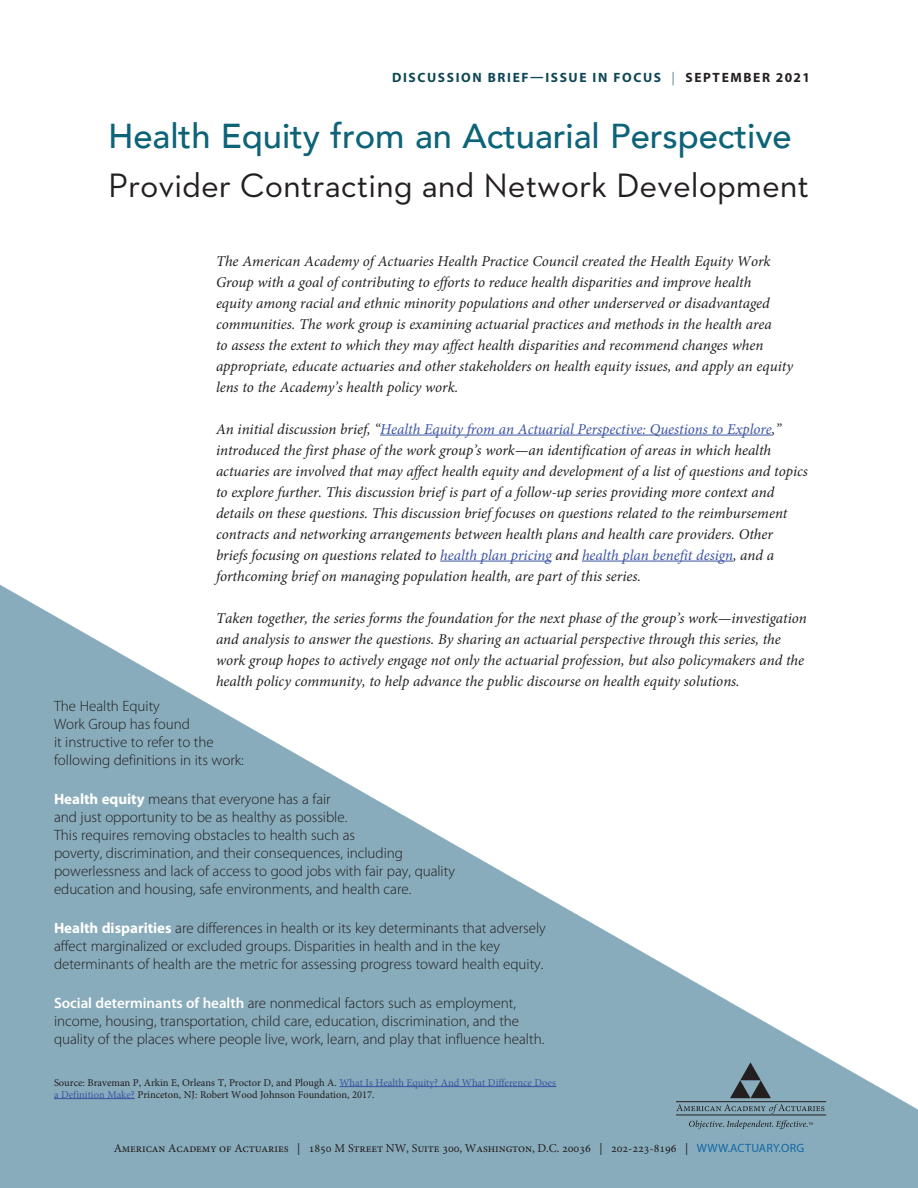
<style>
.page{position:relative;width:918px;height:1188px;background:#fff}
.page>*{position:absolute;margin:0;border:0;box-sizing:border-box;transform-origin:0 0}
.issue_head{font:34.5px "Neutraface 2 Text";color:#231f20}
.main_head{font:500 34.5px "Avenir";color:#0d6378}
.text{font:italic 15px/21px "Minion Pro";color:#231f20}
.no_indent_text{font:300 15px/18px "Myriad Pro";color:#231f20}
.no_indent_text-2{font:700 13.5px "Myriad Pro";letter-spacing:.12em;color:#0e4653}
.no_indent_text-3{font:12px "Minion Pro";letter-spacing:-.01em;color:#231f20}
.footnote{font:10.5px/12px "Minion Pro";color:#231f20}
.s1{font-weight:300}
.s2{color:#231f20}
.s3{color:#3c53a3}
.s4{font-weight:700;color:#fff}
.s5{font-weight:600;color:#fff}
.s6{font-family:"Myriad Pro";color:#1367a8}
</style>
<div class="page">
<img style="left:0;top:434px;width:918px;height:754px">
<svg style="left:730px;top:1062px;width:41px;height:36px"></svg>
<svg style="left:676px;top:1104px;width:148px;height:10px"></svg>
<hr style="left:676px;top:1101px;width:150px;height:1px;background:#231f20">
<hr style="left:676px;top:1115px;width:150px;height:1px;background:#231f20">
<svg style="left:689px;top:1120px;width:124px;height:9px"></svg>
<hr style="left:380px;top:435px;width:392px;height:1px;background:#3c53a3">
<hr style="left:440px;top:561px;width:112px;height:1px;background:#3c53a3">
<hr style="left:582px;top:561px;width:151px;height:1px;background:#3c53a3">
<hr style="left:339px;top:1086px;width:217px;height:1px;background:#3c53a3">
<hr style="left:54px;top:1098px;width:81px;height:1px;background:#3c53a3">
<p class="no_indent_text-2" style="left:392px;top:69px;width:419px">DISCUSSION BRIEF—ISSUE IN FOCUS <span class="s1">|</span> <span class="s2">SEPTEMBER 2021</span></p>
<p class="main_head" style="left:108px;top:106px;width:685px">Health Equity from an Actuarial Perspective</p>
<p class="issue_head" style="left:108px;top:163px;width:703px">Provider Contracting and Network Development</p>
<p class="text" style="left:216px;top:250px;width:579px">The American Academy of Actuaries Health Practice Council created the Health Equity Work Group with a goal of contributing to efforts to reduce health disparities and improve health<br>equity among racial and ethnic minority populations and other underserved or disadvantaged communities. The work group is examining actuarial practices and methods in the health area<br>to assess the extent to which they may affect health disparities and recommend changes when appropriate, educate actuaries and other stakeholders on health equity issues, and apply an equity lens to the Academy’s health policy work.</p>
<p class="text" style="left:216px;top:418px;width:593px">An initial discussion brief, “<span class="s3">Health Equity from an Actuarial Perspective: Questions to Explore</span>,” introduced the first phase of the work group’s work—an identification of areas in which health actuaries are involved that may affect health equity and development of a list of questions and topics to explore further. This discussion brief is part of a follow-up series providing more context and details on these questions. This discussion brief focuses on questions related to the reimbursement contracts and networking arrangements between health plans and health care providers. Other briefs focusing on questions related to <span class="s3">health plan pricing</span> and <span class="s3">health plan benefit design</span>, and a forthcoming brief on managing population health, are part of this series.</p>
<p class="text" style="left:216px;top:607px;width:592px">Taken together, the series forms the foundation for the next phase of the group’s work—investigation and analysis to answer the questions. By sharing an actuarial perspective through this series, the work group hopes to actively engage not only the actuarial profession, but also policymakers and the health policy community, to help advance the public discourse on health equity solutions.</p>
<p class="no_indent_text" style="left:54px;top:697px;width:191px">The Health Equity<br>Work Group has found<br>it instructive to refer to the following definitions in its work:</p>
<p class="no_indent_text" style="left:54px;top:790px;width:402px"><span class="s4">Health equity</span> means that everyone has a fair<br>and just opportunity to be as healthy as possible.<br>This requires removing obstacles to health such as<br>poverty, discrimination, and their consequences, including powerlessness and lack of access to good jobs with fair pay, quality education and housing, safe environments, and health care.</p>
<p class="no_indent_text" style="left:54px;top:919px;width:493px"><span class="s4">Health disparities</span> are differences in health or its key determinants that adversely affect marginalized or excluded groups. Disparities in health and in the key determinants of health are the metric for assessing progress toward health equity.</p>
<p class="no_indent_text" style="left:54px;top:994px;width:492px"><span class="s5">Social determinants of health</span> are nonmedical factors such as employment, income, housing, transportation, child care, education, discrimination, and the quality of the places where people live, work, learn, and play that influence health.</p>
<p class="footnote" style="left:54px;top:1076px;width:503px">Source: Braveman P, Arkin E, Orleans T, Proctor D, and Plough A. <span class="s3">What Is Health Equity? And What Difference Does a Definition Make?</span> Princeton, NJ: Robert Wood Johnson Foundation, 2017.</p>
<p class="no_indent_text-3" style="left:114px;top:1140px;width:692px">American Academy of Actuaries | 1850 M Street NW, Suite 300, Washington, D.C. 20036 | 202-223-8196 | <span class="s6">WWW.ACTUARY.ORG</span></p>
</div>
